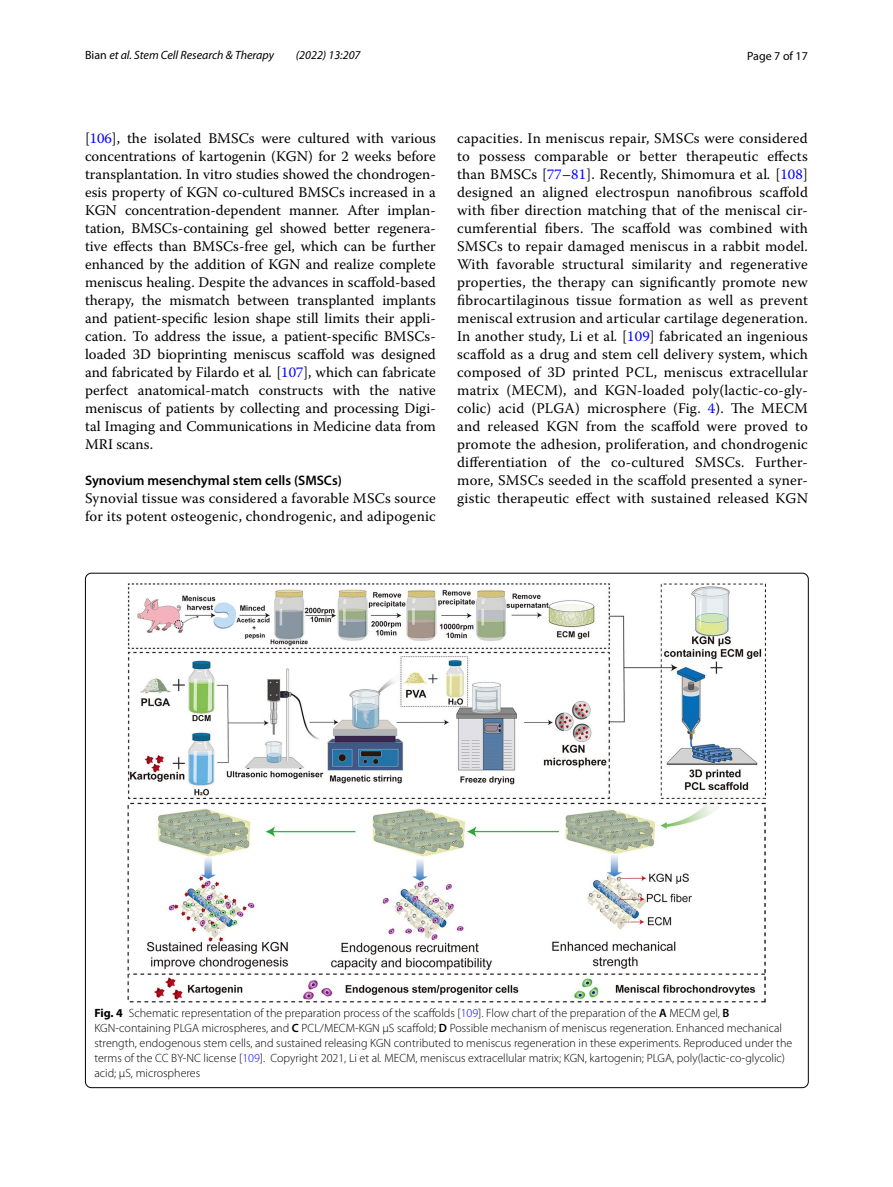
<style>
.page{position:relative;width:893px;height:1187px;background:#fff}
.page>*{position:absolute;margin:0;border:0;box-sizing:border-box;transform-origin:0 0}
.t1{font:14.7px/18px "Warnock Pro";letter-spacing:.015em;color:#000;text-align:justify}
.t2{font:600 13.8px "Myriad Pro";color:#000}
.t3{font:300 12px/15px "Myriad Pro";color:#000}
.t4{font:italic 12px "Myriad Pro";color:#000}
.t5{font:12px "Myriad Pro";color:#000}
.s1{font-style:normal}
.s2{color:#00f}
.s3{font-style:italic}
.s4{font-weight:700}
.s5{font-weight:600}
</style>
<div class="page">
<img style="left:128px;top:583px;width:638px;height:419px">
<p class="t4" style="left:85px;top:48px;width:190px"><span class="s1">Bian</span> et al. Stem Cell Research &amp; Therapy</p>
<p class="t4" style="left:296px;top:48px;width:66px">(2022) 13:207</p>
<p class="t5" style="left:747px;top:48px;width:62px">Page 7 of 17</p>
<p class="t1" style="left:85px;top:128px;width:352px">[<span class="s2">106</span>], the isolated BMSCs were cultured with various concentrations of kartogenin (KGN) for 2 weeks before transplantation. In vitro studies showed the chondrogen&shy;esis property of KGN co-cultured BMSCs increased in a KGN concentration-dependent manner. After implan&shy;tation, BMSCs-containing gel showed better regenera&shy;tive effects than BMSCs-free gel, which can be further enhanced by the addition of KGN and realize complete meniscus healing. Despite the advances in scaffold-based therapy, the mismatch between transplanted implants and patient-specific lesion shape still limits their appli&shy;cation. To address the issue, a patient-specific BMSCs&shy;loaded 3D bioprinting meniscus scaffold was designed and fabricated by Filardo et al<span class="s3">.</span> [<span class="s2">107</span>], which can fabricate perfect anatomical-match constructs with the native meniscus of patients by collecting and processing Digi&shy;tal Imaging and Communications in Medicine data from MRI scans.</p>
<p class="t2" style="left:85px;top:471px;width:258px">Synovium mesenchymal stem cells (SMSCs)</p>
<p class="t1" style="left:85px;top:488px;width:352px">Synovial tissue was considered a favorable MSCs source for its potent osteogenic, chondrogenic, and adipogenic</p>
<p class="t1" style="left:457px;top:128px;width:352px">capacities. In meniscus repair, SMSCs were considered to possess comparable or better therapeutic effects than BMSCs [<span class="s2">77</span>–<span class="s2">81</span>]. Recently, Shimomura et al<span class="s3">.</span> [<span class="s2">108</span>] designed an aligned electrospun nanofibrous scaffold with fiber direction matching that of the meniscal cir&shy;cumferential fibers. The scaffold was combined with SMSCs to repair damaged meniscus in a rabbit model.<br>With favorable structural similarity and regenerative properties, the therapy can significantly promote new fibrocartilaginous tissue formation as well as prevent meniscal extrusion and articular cartilage degeneration.<br>In another study, Li et al<span class="s3">.</span> [<span class="s2">109</span>] fabricated an ingenious scaffold as a drug and stem cell delivery system, which composed of 3D printed PCL, meniscus extracellular matrix (MECM), and KGN-loaded poly(lactic-co-gly&shy;colic) acid (PLGA) microsphere (Fig. <span class="s2">4</span>). The MECM and released KGN from the scaffold were proved to promote the adhesion, proliferation, and chondrogenic differentiation of the co-cultured SMSCs. Further&shy;more, SMSCs seeded in the scaffold presented a syner&shy;gistic therapeutic effect with sustained released KGN</p>
<p class="t3" style="left:94px;top:1005px;width:699px"><span class="s4">Fig. 4</span> Schematic representation of the preparation process of the scaffolds [<span class="s2">109</span>]. Flow chart of the preparation of the <span class="s5">A</span> MECM gel, <span class="s5">B </span>KGN-containing PLGA microspheres, and <span class="s5">C</span> PCL/MECM-KGN µS scaffold; <span class="s5">D</span> Possible mechanism of meniscus regeneration. Enhanced mechanical strength, endogenous stem cells, and sustained releasing KGN contributed to meniscus regeneration in these experiments. Reproduced under the terms of the CC BY-NC license [<span class="s2">109</span>]. Copyright 2021, Li et al<span class="s3">.</span> MECM, meniscus extracellular matrix; KGN, kartogenin; PLGA, poly(lactic-co-glycolic) acid; µS, microspheres</p>
</div>
